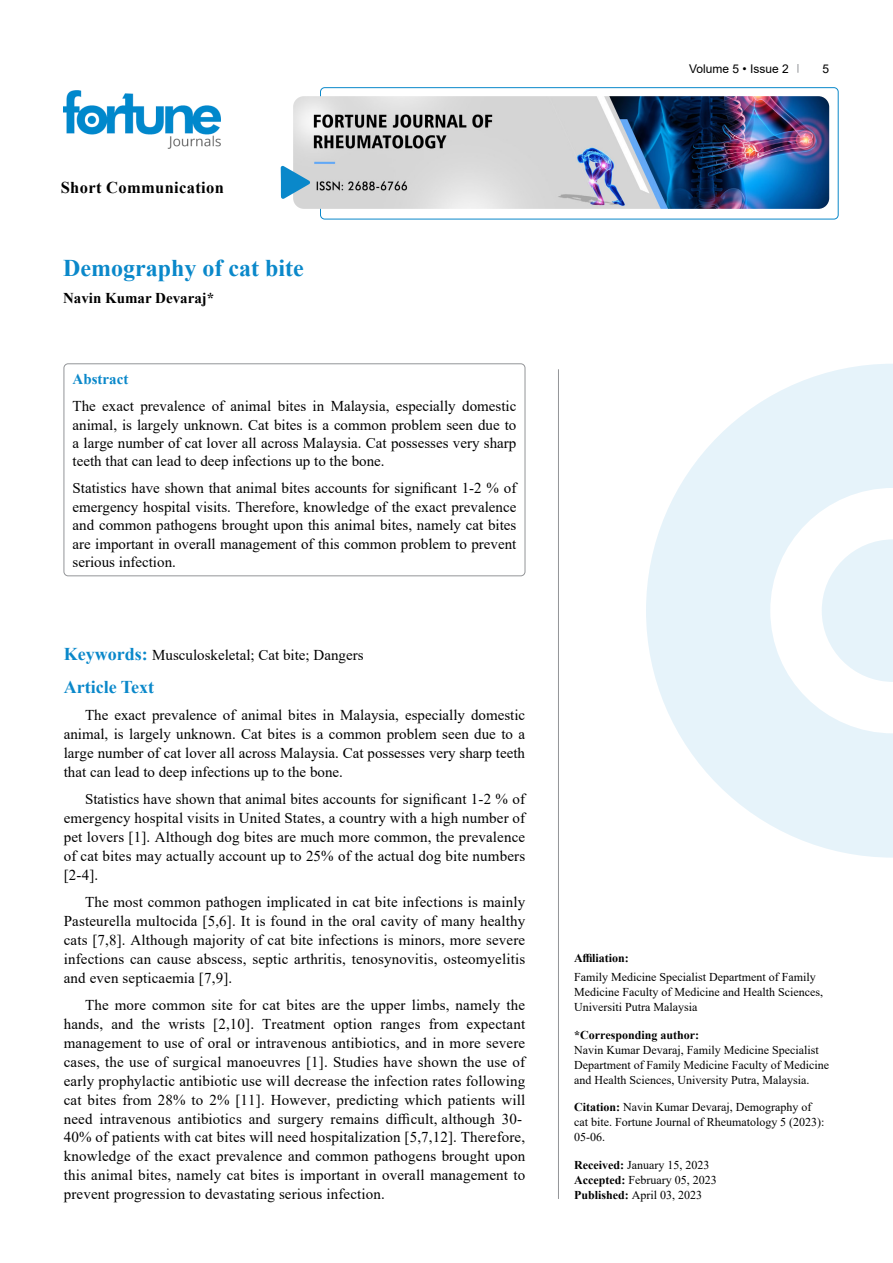
<style>
.page{position:relative;width:893px;height:1263px;background:#fff}
.page>*{position:absolute;margin:0;border:0;box-sizing:border-box;transform-origin:0 0}
.t1{font:700 24px "Times New Roman";color:#0a88ca}
.t2{font:700 18px "Times New Roman";color:#0a88ca}
.t3{font:700 16.5px "Times New Roman";letter-spacing:.02em;color:#000}
.t4{font:15px/18.9px "Times New Roman";letter-spacing:.01em;color:#000;text-align:justify}
.t5{font:700 15px "Times New Roman";color:#000}
.t6{font:700 15px "Times New Roman";color:#0a88ca}
.t7{font:12px/15px "Times New Roman";color:#000}
.t8{font:700 12px "Times New Roman";color:#000}
.t9{font:12px "Arial";color:#000}
.s1{font-weight:700;font-size:18px;color:#0a88ca}
.s2{font-weight:700}
</style>
<div class="page">
<div style="left:320px;top:87px;width:518px;height:132px;border:1px solid #0a88ca;border-radius:4px"></div>
<img style="left:64px;top:90px;width:157px;height:59px">
<img style="left:293px;top:96px;width:536px;height:113px">
<svg style="left:281px;top:166px;width:29px;height:33px"></svg>
<svg style="left:646px;top:364px;width:247px;height:494px;fill:#e6f3fa"></svg>
<svg style="left:822px;top:539px;width:71px;height:143px"></svg>
<div style="left:64px;top:364px;width:461px;height:212px;border:1px solid #939598;border-radius:4px"></div>
<hr style="left:558px;top:369px;width:1px;height:830px;background:#939598">
<p class="t3" style="left:61px;top:175px;width:165px">Short Communication</p>
<h1 class="t1" style="left:63px;top:251px;width:242px">Demography of cat bite</h1>
<p class="t5" style="left:63px;top:287px;width:153px">Navin Kumar Devaraj*</p>
<p class="t6" style="left:73px;top:368px;width:57px">Abstract</p>
<p class="t4" style="left:73px;top:396px;width:445px;line-height:18.5px">The exact prevalence of animal bites in Malaysia, especially domestic animal, is largely unknown. Cat bites is a common problem seen due to a large number of cat lover all across Malaysia. Cat possesses very sharp teeth that can lead to deep infections up to the bone.</p>
<p class="t4" style="left:73px;top:479px;width:445px;line-height:18.5px">Statistics have shown that animal bites accounts for significant 1-2 % of emergency hospital visits. Therefore, knowledge of the exact prevalence and common pathogens brought upon this animal bites, namely cat bites are important in overall management of this common problem to prevent serious infection.</p>
<p class="t4" style="left:64px;top:645px;width:301px"><span class="s1">Keywords:</span> Musculoskeletal; Cat bite; Dangers</p>
<p class="t2" style="left:64px;top:674px;width:92px">Article Text</p>
<p class="t4" style="left:64px;top:705px;width:463px;text-indent:21px">The exact prevalence of animal bites in Malaysia, especially domestic animal, is largely unknown. Cat bites is a common problem seen due to a large number of cat lover all across Malaysia. Cat possesses very sharp teeth that can lead to deep infections up to the bone.</p>
<p class="t4" style="left:64px;top:789px;width:463px;text-indent:21px">Statistics have shown that animal bites accounts for significant 1-2 % of emergency hospital visits in United States, a country with a high number of pet lovers [1]. Although dog bites are much more common, the prevalence of cat bites may actually account up to 25% of the actual dog bite numbers [2-4].</p>
<p class="t4" style="left:64px;top:892px;width:463px;text-indent:21px">The most common pathogen implicated in cat bite infections is mainly Pasteurella multocida [5,6]. It is found in the oral cavity of many healthy cats [7,8]. Although majority of cat bite infections is minors, more severe infections can cause abscess, septic arthritis, tenosynovitis, osteomyelitis and even septicaemia [7,9].</p>
<p class="t4" style="left:64px;top:995px;width:463px;text-align:left;text-indent:21px">The more common site for cat bites are the upper limbs, namely the hands, and the wrists [2,10]. Treatment option ranges from expectant management to use of oral or intravenous antibiotics, and in more severe cases, the use of surgical manoeuvres [1]. Studies have shown the use of early prophylactic antibiotic use will decrease the infection rates following cat bites from 28% to 2% [11]. However, predicting which patients will need intravenous antibiotics and surgery remains difficult, although 30- 40% of patients with cat bites will need hospitalization [5,7,12]. Therefore, knowledge of the exact prevalence and common pathogens brought upon this animal bites, namely cat bites is important in overall management to prevent progression to devastating serious infection.</p>
<p class="t9" style="left:689px;top:60px;width:101px">Volume 5 • Issue 2</p>
<p class="t9" style="left:822px;top:60px;width:8px">5</p>
<p class="t8" style="left:574px;top:949px;width:56px">Affiliation:</p>
<p class="t7" style="left:574px;top:969px;width:250px">Family Medicine Specialist Department of Family<br>Medicine Faculty of Medicine and Health Sciences,<br>Universiti Putra Malaysia</p>
<p class="t8" style="left:574px;top:1026px;width:127px">*Corresponding author:</p>
<p class="t7" style="left:574px;top:1042px;width:257px">Navin Kumar Devaraj, Family Medicine Specialist<br>Department of Family Medicine Faculty of Medicine and Health Sciences, University Putra, Malaysia.</p>
<p class="t7" style="left:574px;top:1099px;width:252px"><span class="s2">Citation:</span> Navin Kumar Devaraj, Demography of cat bite. Fortune Journal of Rheumatology 5 (2023):<br>05-06.</p>
<p class="t7" style="left:574px;top:1157px;width:144px"><span class="s2">Received:</span> January 15, 2023<br><span class="s2">Accepted:</span> February 05, 2023<br><span class="s2">Published:</span> April 03, 2023</p>
</div>
